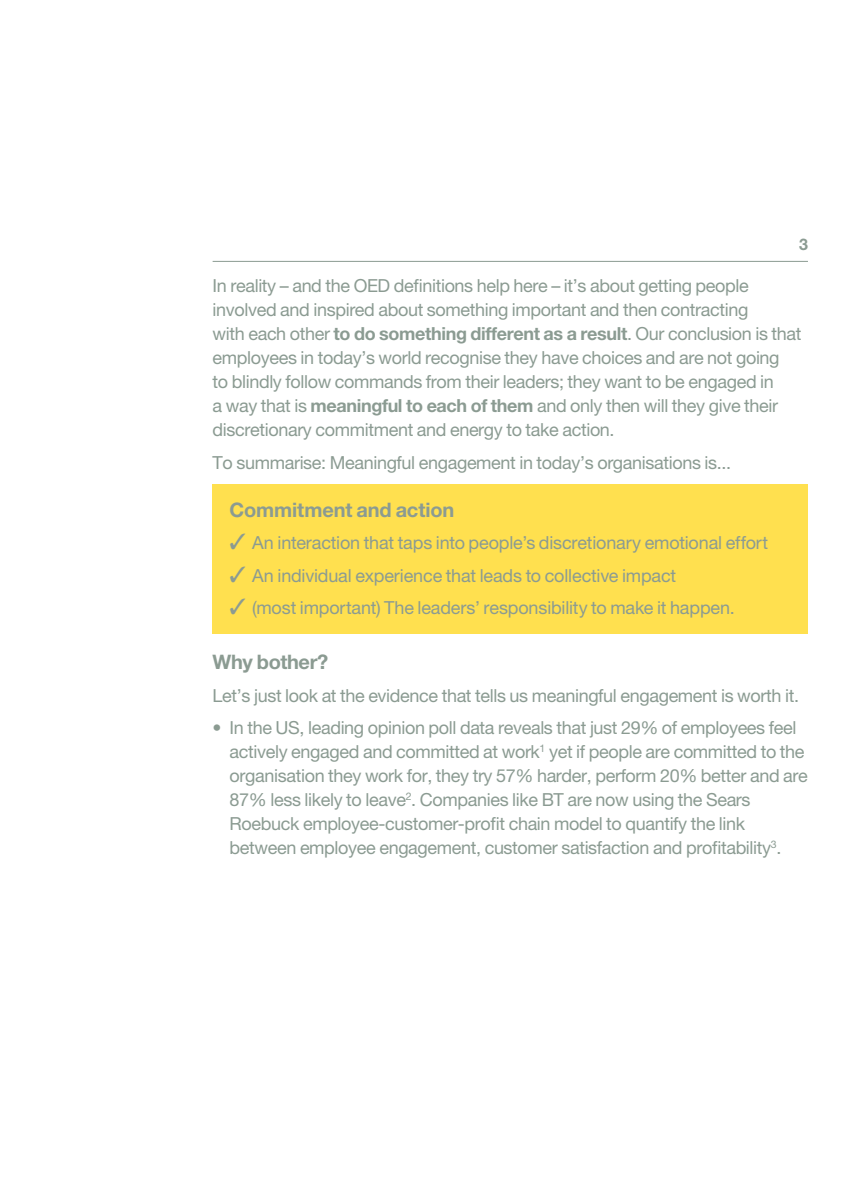
<style>
.page{position:relative;width:842px;height:1191px;background:#fff}
.page>*{position:absolute;margin:0;border:0;box-sizing:border-box;transform-origin:0 0}
.t1{font:700 20px "Helvetica Neue";letter-spacing:-.005em;color:#8b9b92}
.t2{font:18px/24px "Helvetica Neue";letter-spacing:-.02em;color:#8b9b92}
.t3{font:700 16px "Helvetica Neue";color:#8b9b92}
.s1{font-weight:700}
</style>
<div class="page">
<hr style="left:213px;top:261px;width:595px;height:1px;background:#8b9b92">
<div style="left:213px;top:484px;width:595px;height:150px;background:#ffe04f"></div>
<p class="t3" style="left:799px;top:238px;width:10px">3</p>
<p class="t2" style="left:213px;top:275px;width:590px">In reality – and the OED definitions help here – it’s about getting people involved and inspired about something important and then contracting<br>with each other <span class="s1">to do something different as a result</span>. Our conclusion is that employees in today’s world recognise they have choices and are not going<br>to blindly follow commands from their leaders; they want to be engaged in<br>a way that is <span class="s1">meaningful to each of them</span> and only then will they give their discretionary commitment and energy to take action.</p>
<p class="t2" style="left:213px;top:452px;width:520px">To summarise: Meaningful engagement in today’s organisations is...</p>
<p class="t1" style="left:230px;top:502px;width:226px">Commitment and action</p>
<p class="t2" style="left:230px;top:532px;width:540px">✓ An interaction that taps into people’s discretionary emotional effort</p>
<p class="t2" style="left:230px;top:565px;width:448px">✓ An individual experience that leads to collective impact</p>
<p class="t2" style="left:230px;top:597px;width:507px">✓ (most important) The leaders’ responsibility to make it happen.</p>
<p class="t1" style="left:213px;top:655px;width:117px">Why bother?</p>
<p class="t2" style="left:213px;top:685px;width:588px">Let’s just look at the evidence that tells us meaningful engagement is worth it.</p>
<p class="t2" style="left:230px;top:717px;width:580px;text-indent:-17px">• In the US, leading opinion poll data reveals that just 29% of employees feel actively engaged and committed at work<sup>1</sup> yet if people are committed to the organisation they work for, they try 57% harder, perform 20% better and are 87% less likely to leave<sup>2</sup>. Companies like BT are now using the Sears Roebuck employee-customer-profit chain model to quantify the link between employee engagement, customer satisfaction and profitability<sup>3</sup>.</p>
</div>
